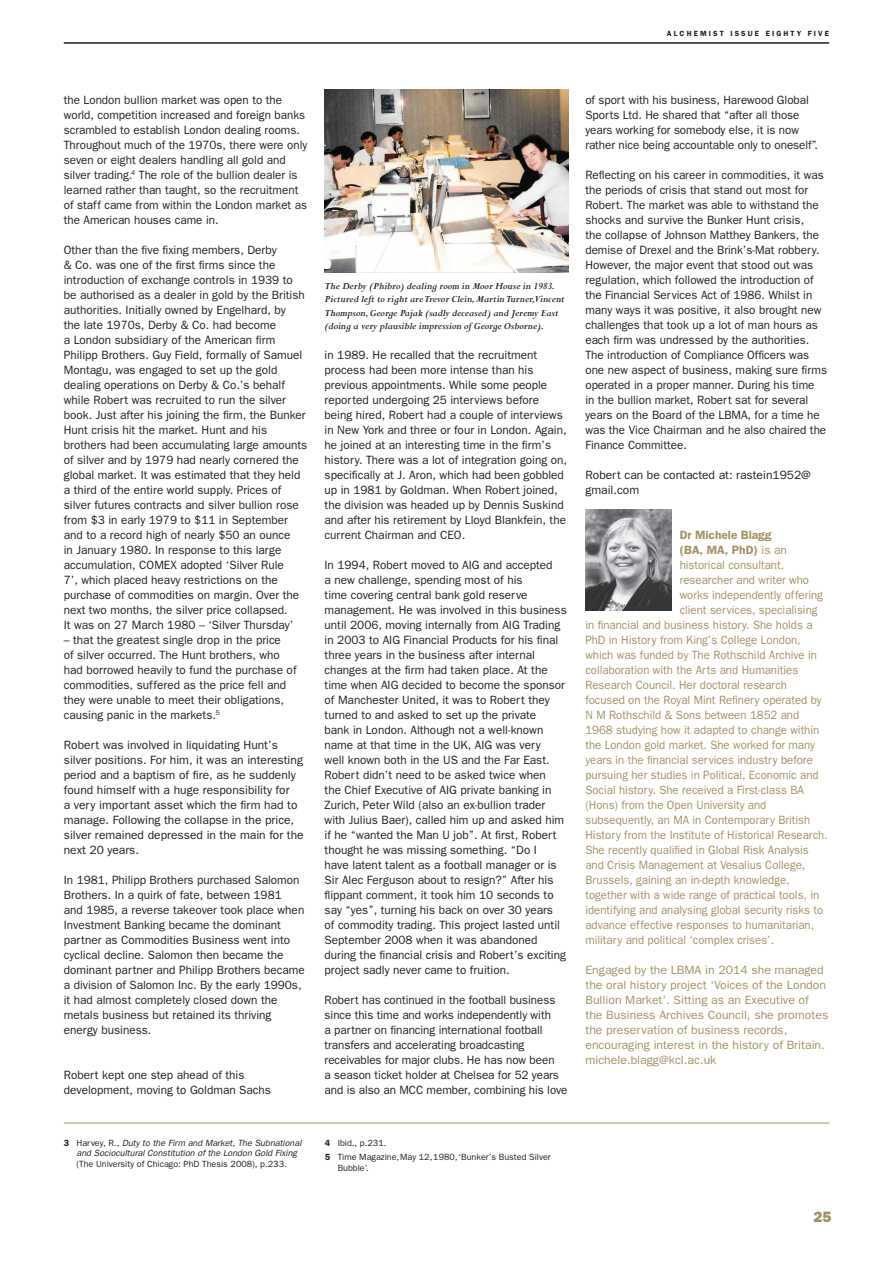
<style>
.page{position:relative;width:893px;height:1263px;background:#fff}
.page>*{position:absolute;margin:0;border:0;box-sizing:border-box;transform-origin:0 0}
.t1{font:800 15px "Franklin Gothic";color:#a49165}
.t2{font:12px/15px "Franklin Gothic";color:#231f20}
.t3{font:12px "Franklin Gothic";color:#a49165;scale:.95 1}
.t4{font:12px/15px "Franklin Gothic";color:#a49165}
.t5{font:600 12px "Franklin Gothic";color:#a49165}
.t6{font:italic 700 10.5px/13.5px "Perpetua";color:#231f20}
.t7{font:9px/14.7px "Franklin Gothic";color:#231f20}
.t8{font:italic 9px/10.5px "Franklin Gothic";color:#231f20}
.t9{font:600 7.5px "Franklin Gothic";letter-spacing:.28em;color:#231f20}
.s1{font-weight:600;font-style:normal}
.s2{font-style:normal}
.s3{font-weight:600}
.s4{font-weight:400}
</style>
<div class="page">
<hr style="left:64px;top:42px;width:765px;height:2px;background:#231f20">
<img style="left:585px;top:510px;width:86px;height:101px">
<hr style="left:64px;top:1123px;width:765px;height:1px;background:#a49165">
<img style="left:325px;top:89px;width:243px;height:183px">
<p class="t9" style="left:667px;top:29px;width:164px">ALCHEMIST ISSUE EIGHTY FIVE</p>
<p class="t2" style="left:64px;top:92px;width:245px">the London bullion market was open to the world, competition increased and foreign banks scrambled to establish London dealing rooms.<br>Throughout much of the 1970s, there were only seven or eight dealers handling all gold and silver trading.<sup>4</sup> The role of the bullion dealer is learned rather than taught, so the recruitment of staff came from within the London market as the American houses came in.</p>
<p class="t2" style="left:64px;top:242px;width:245px">Other than the five fixing members, Derby<br>&amp; Co. was one of the first firms since the introduction of exchange controls in 1939 to be authorised as a dealer in gold by the British authorities. Initially owned by Engelhard, by<br>the late 1970s, Derby &amp; Co. had become<br>a London subsidiary of the American firm Philipp Brothers. Guy Field, formally of Samuel Montagu, was engaged to set up the gold dealing operations on Derby &amp; Co.’s behalf while Robert was recruited to run the silver book. Just after his joining the firm, the Bunker Hunt crisis hit the market. Hunt and his brothers had been accumulating large amounts of silver and by 1979 had nearly cornered the global market. It was estimated that they held a third of the entire world supply. Prices of silver futures contracts and silver bullion rose from $3 in early 1979 to $11 in September and to a record high of nearly $50 an ounce<br>in January 1980. In response to this large accumulation, COMEX adopted ‘Silver Rule<br>7’, which placed heavy restrictions on the purchase of commodities on margin. Over the next two months, the silver price collapsed.<br>It was on 27 March 1980 – ‘Silver Thursday’</p>
<p class="t2" style="left:64px;top:632px;width:234px">– that the greatest single drop in the price<br>of silver occurred. The Hunt brothers, who had borrowed heavily to fund the purchase of commodities, suffered as the price fell and they were unable to meet their obligations, causing panic in the markets.<sup>5</sup></p>
<p class="t2" style="left:64px;top:737px;width:241px">Robert was involved in liquidating Hunt’s silver positions. For him, it was an interesting period and a baptism of fire, as he suddenly found himself with a huge responsibility for<br>a very important asset which the firm had to manage. Following the collapse in the price, silver remained depressed in the main for the next 20 years.</p>
<p class="t2" style="left:64px;top:872px;width:243px">In 1981, Philipp Brothers purchased Salomon Brothers. In a quirk of fate, between 1981<br>and 1985, a reverse takeover took place when Investment Banking became the dominant partner as Commodities Business went into cyclical decline. Salomon then became the dominant partner and Philipp Brothers became a division of Salomon Inc. By the early 1990s, it had almost completely closed down the metals business but retained its thriving energy business.</p>
<p class="t2" style="left:64px;top:1067px;width:209px">Robert kept one step ahead of this development, moving to Goldman Sachs</p>
<p class="t8" style="left:77px;top:1137px;width:226px;text-indent:-13px"><span class="s1">3</span> <span class="s2">Harvey, R.,</span> Duty to the Firm and Market, The Subnational and Sociocultural Constitution of the London Gold Fixing</p>
<p class="t7" style="left:77px;top:1156px;width:212px">(The University of Chicago: PhD Thesis 2008), p.233.</p>
<p class="t6" style="left:325px;top:279px;width:242px">The Derby (Phibro) dealing room in Moor House in 1983.<br>Pictured left to right are Trevor Clein, Martin Turner,Vincent Thompson, George Pajak (sadly deceased) and Jeremy East (doing a very plausible impression of George Osborne).</p>
<p class="t2" style="left:325px;top:347px;width:244px">in 1989. He recalled that the recruitment process had been more intense than his previous appointments. While some people reported undergoing 25 interviews before being hired, Robert had a couple of interviews in New York and three or four in London. Again, he joined at an interesting time in the firm’s history. There was a lot of integration going on, specifically at J. Aron, which had been gobbled up in 1981 by Goldman. When Robert joined, the division was headed up by Dennis Suskind and after his retirement by Lloyd Blankfein, the current Chairman and CEO.</p>
<p class="t2" style="left:325px;top:557px;width:244px">In 1994, Robert moved to AIG and accepted<br>a new challenge, spending most of his<br>time covering central bank gold reserve management. He was involved in this business until 2006, moving internally from AIG Trading in 2003 to AIG Financial Products for his final three years in the business after internal changes at the firm had taken place. At the time when AIG decided to become the sponsor of Manchester United, it was to Robert they turned to and asked to set up the private<br>bank in London. Although not a well-known name at that time in the UK, AIG was very<br>well known both in the US and the Far East.<br>Robert didn’t need to be asked twice when<br>the Chief Executive of AIG private banking in Zurich, Peter Wild (also an ex-bullion trader with Julius Baer), called him up and asked him if he “wanted the Man U job”. At first, Robert thought he was missing something. “Do I<br>have latent talent as a football manager or is Sir Alec Ferguson about to resign?” After his flippant comment, it took him 10 seconds to say “yes”, turning his back on over 30 years<br>of commodity trading. This project lasted until September 2008 when it was abandoned during the financial crisis and Robert’s exciting project sadly never came to fruition.</p>
<p class="t2" style="left:325px;top:992px;width:244px">Robert has continued in the football business since this time and works independently with<br>a partner on financing international football transfers and accelerating broadcasting receivables for major clubs. He has now been<br>a season ticket holder at Chelsea for 52 years and is also an MCC member, combining his love</p>
<p class="t7" style="left:325px;top:1135px;width:227px"><span class="s3">4</span> Ibid., p.231.<br><span class="s3">5</span> Time Magazine, May 12, 1980, ‘Bunker’s Busted Silver</p>
<p class="t7" style="left:338px;top:1160px;width:33px">Bubble’.</p>
<p class="t2" style="left:585px;top:92px;width:234px">of sport with his business, Harewood Global Sports Ltd. He shared that “after all those years working for somebody else, it is now rather nice being accountable only to oneself”.</p>
<p class="t2" style="left:585px;top:167px;width:243px">Reflecting on his career in commodities, it was the periods of crisis that stand out most for Robert. The market was able to withstand the shocks and survive the Bunker Hunt crisis,<br>the collapse of Johnson Matthey Bankers, the demise of Drexel and the Brink’s-Mat robbery.<br>However, the major event that stood out was regulation, which followed the introduction of the Financial Services Act of 1986. Whilst in many ways it was positive, it also brought new challenges that took up a lot of man hours as each firm was undressed by the authorities.<br>The introduction of Compliance Officers was one new aspect of business, making sure firms operated in a proper manner. During his time<br>in the bullion market, Robert sat for several years on the Board of the LBMA, for a time he was the Vice Chairman and he also chaired the Finance Committee.</p>
<p class="t2" style="left:585px;top:467px;width:227px">Robert can be contacted at: rastein1952@ gmail.com</p>
<p class="t5" style="left:680px;top:528px;width:93px">Dr Michele Blagg</p>
<p class="t5" style="left:680px;top:543px;width:109px">(BA, MA, PhD) <span class="s4">is an</span></p>
<p class="t3" style="left:680px;top:558px;width:111px">historical consultant,</p>
<p class="t3" style="left:680px;top:573px;width:138px">researcher and writer who</p>
<p class="t3" style="left:680px;top:588px;width:152px">works independently offering</p>
<p class="t3" style="left:680px;top:603px;width:147px">client services, specialising</p>
<p class="t3" style="left:585px;top:618px;width:241px">in financial and business history. She holds a</p>
<p class="t3" style="left:585px;top:633px;width:228px">PhD in History from King’s College London,</p>
<p class="t3" style="left:585px;top:648px;width:245px">which was funded by The Rothschild Archive in</p>
<p class="t3" style="left:585px;top:663px;width:226px">collaboration with the Arts and Humanities</p>
<p class="t3" style="left:585px;top:678px;width:214px">Research Council. Her doctoral research</p>
<p class="t3" style="left:585px;top:693px;width:250px">focused on the Royal Mint Refinery operated by</p>
<p class="t3" style="left:585px;top:708px;width:227px">N M Rothschild &amp; Sons between 1852 and</p>
<p class="t3" style="left:585px;top:723px;width:248px">1968 studying how it adapted to change within</p>
<p class="t3" style="left:585px;top:738px;width:243px">the London gold market. She worked for many</p>
<p class="t3" style="left:585px;top:753px;width:241px">years in the financial services industry before</p>
<p class="t3" style="left:585px;top:768px;width:247px">pursuing her studies in Political, Economic and</p>
<p class="t3" style="left:585px;top:783px;width:231px">Social history. She received a First-class BA</p>
<p class="t3" style="left:585px;top:798px;width:192px">(Hons) from the Open University and</p>
<p class="t3" style="left:585px;top:813px;width:238px">subsequently, an MA in Contemporary British</p>
<p class="t3" style="left:585px;top:828px;width:257px">History from the Institute of Historical Research.</p>
<p class="t3" style="left:585px;top:843px;width:237px">She recently qualified in Global Risk Analysis</p>
<p class="t3" style="left:585px;top:858px;width:233px">and Crisis Management at Vesalius College,</p>
<p class="t3" style="left:585px;top:873px;width:217px">Brussels, gaining an in-depth knowledge,</p>
<p class="t3" style="left:585px;top:888px;width:248px">together with a wide range of practical tools, in</p>
<p class="t3" style="left:585px;top:903px;width:252px">identifying and analysing global security risks to</p>
<p class="t3" style="left:585px;top:918px;width:242px">advance effective responses to humanitarian,</p>
<p class="t3" style="left:585px;top:933px;width:200px">military and political ‘complex crises’.</p>
<p class="t4" style="left:585px;top:962px;width:245px">Engaged by the LBMA in 2014 she managed the oral history project ‘Voices of the London Bullion Market’. Sitting as an Executive of the Business Archives Council, she promotes the preservation of business records, encouraging interest in the history of Britain. michele.blagg@kcl.ac.uk</p>
<p class="t1" style="left:813px;top:1208px;width:19px">25</p>
</div>
